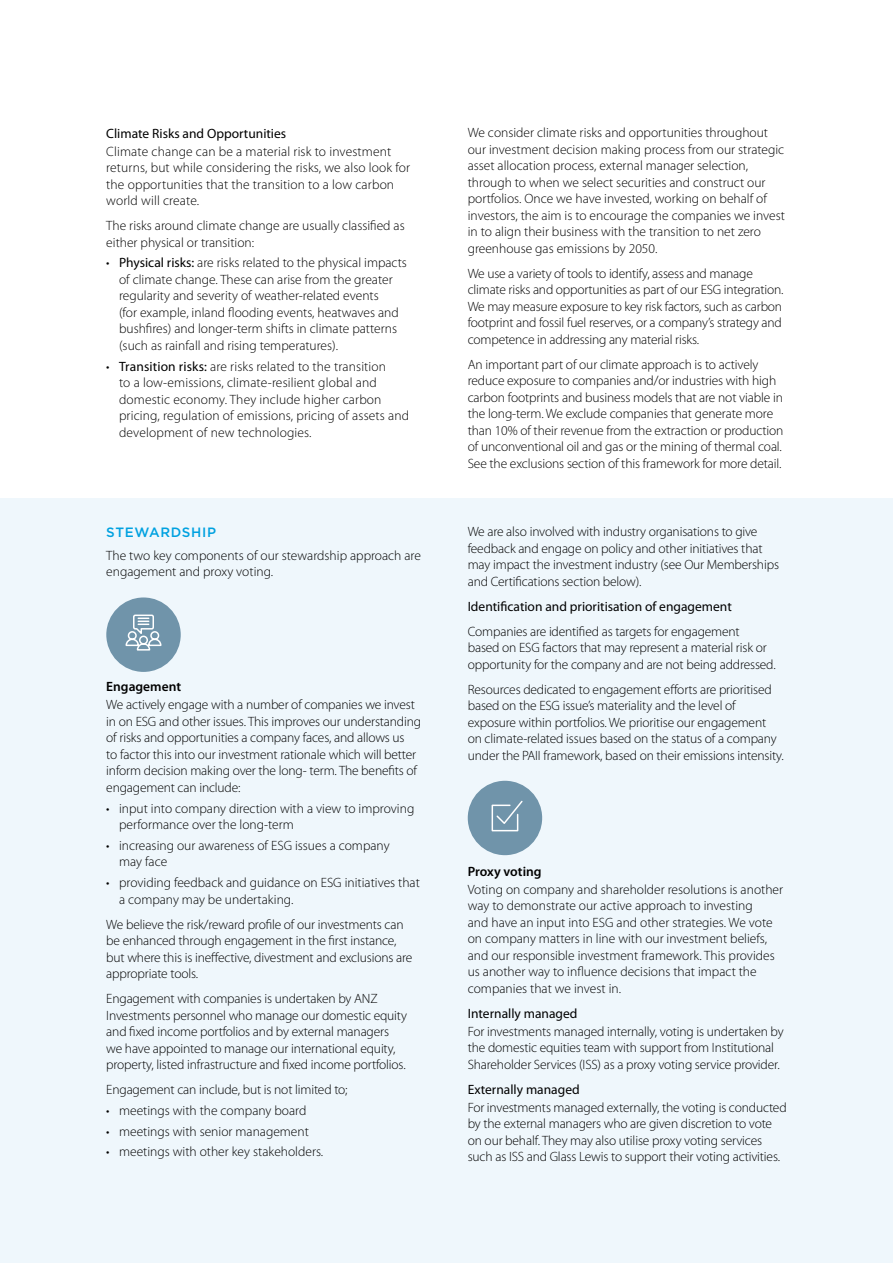
<style>
.page{position:relative;width:893px;height:1263px;background:#fff}
.page>*{position:absolute;margin:0;border:0;box-sizing:border-box;transform-origin:0 0}
.t1{font:300 13.5px/16.5px "Myriad Pro";letter-spacing:-.01em;color:#000}
.t2{font:300 13.5px/16.5px "Myriad Pro";letter-spacing:.01em;color:#000}
.t3{font:13.5px "Myriad Pro";color:#000}
.t4{font:600 13.5px "Myriad Pro";color:#000}
.t5{font:500 13.5px "Gotham";letter-spacing:.05em;color:#00a1e0}
.s1{font-weight:400}
</style>
<div class="page">
<div style="left:0;top:499px;width:893px;height:764px;background:#eff7fc"></div>
<div style="left:468px;top:781px;width:74px;height:74px;background:#7094aa;border-radius:50%"></div>
<svg style="left:491px;top:800px;width:32px;height:32px"></svg>
<div style="left:106px;top:597px;width:75px;height:75px;background:#7094aa;border-radius:50%"></div>
<svg style="left:125px;top:614px;width:37px;height:37px"></svg>
<p class="t3" style="left:106px;top:125px;width:181px">Climate Risks and Opportunities</p>
<p class="t2" style="left:106px;top:143px;width:305px">Climate change can be a material risk to investment returns, but while considering the risks, we also look for the opportunities that the transition to a low carbon world will create.</p>
<p class="t1" style="left:106px;top:217px;width:300px">The risks around climate change are usually classified as either physical or transition:</p>
<p class="t1" style="left:119px;top:254px;width:289px;text-indent:-13px">• <span class="s1">Physical risks:</span> are risks related to the physical impacts of climate change. These can arise from the greater regularity and severity of weather-related events<br>(for example, inland flooding events, heatwaves and bushfires) and longer-term shifts in climate patterns (such as rainfall and rising temperatures).</p>
<p class="t2" style="left:119px;top:358px;width:292px;text-indent:-13px">• <span class="s1">Transition risks:</span> are risks related to the transition<br>to a low-emissions, climate-resilient global and domestic economy. They include higher carbon pricing, regulation of emissions, pricing of assets and development of new technologies.</p>
<p class="t5" style="left:106px;top:523px;width:111px">STEWARDSHIP</p>
<p class="t1" style="left:106px;top:547px;width:316px">The two key components of our stewardship approach are engagement and proxy voting.</p>
<p class="t4" style="left:106px;top:678px;width:76px">Engagement</p>
<p class="t1" style="left:106px;top:696px;width:316px">We actively engage with a number of companies we invest in on ESG and other issues. This improves our understanding of risks and opportunities a company faces, and allows us<br>to factor this into our investment rationale which will better inform decision making over the long- term. The benefits of engagement can include:</p>
<p class="t1" style="left:119px;top:800px;width:297px;text-indent:-13px">• input into company direction with a view to improving performance over the long-term</p>
<p class="t1" style="left:119px;top:837px;width:272px;text-indent:-13px">• increasing our awareness of ESG issues a company may face</p>
<p class="t1" style="left:119px;top:874px;width:302px;text-indent:-13px">• providing feedback and guidance on ESG initiatives that a company may be undertaking.</p>
<p class="t1" style="left:106px;top:916px;width:307px">We believe the risk/reward profile of our investments can be enhanced through engagement in the first instance, but where this is ineffective, divestment and exclusions are appropriate tools.</p>
<p class="t1" style="left:106px;top:990px;width:302px">Engagement with companies is undertaken by ANZ Investments personnel who manage our domestic equity and fixed income portfolios and by external managers we have appointed to manage our international equity, property, listed infrastructure and fixed income portfolios.</p>
<p class="t1" style="left:106px;top:1081px;width:243px">Engagement can include, but is not limited to;</p>
<p class="t1" style="left:106px;top:1102px;width:202px">• meetings with the company board</p>
<p class="t1" style="left:106px;top:1122px;width:204px">• meetings with senior management</p>
<p class="t1" style="left:106px;top:1143px;width:218px">• meetings with other key stakeholders.</p>
<p class="t1" style="left:468px;top:125px;width:319px">We consider climate risks and opportunities throughout our investment decision making process from our strategic asset allocation process, external manager selection, through to when we select securities and construct our portfolios. Once we have invested, working on behalf of investors, the aim is to encourage the companies we invest in to align their business with the transition to net zero greenhouse gas emissions by 2050.</p>
<p class="t1" style="left:468px;top:265px;width:317px">We use a variety of tools to identify, assess and manage climate risks and opportunities as part of our ESG integration.<br>We may measure exposure to key risk factors, such as carbon footprint and fossil fuel reserves, or a company’s strategy and competence in addressing any material risks.</p>
<p class="t1" style="left:468px;top:356px;width:317px">An important part of our climate approach is to actively reduce exposure to companies and/or industries with high carbon footprints and business models that are not viable in the long-term. We exclude companies that generate more than 10% of their revenue from the extraction or production of unconventional oil and gas or the mining of thermal coal.<br>See the exclusions section of this framework for more detail.</p>
<p class="t1" style="left:468px;top:523px;width:313px">We are also involved with industry organisations to give feedback and engage on policy and other initiatives that may impact the investment industry (see Our Memberships and Certifications section below).</p>
<p class="t3" style="left:468px;top:598px;width:266px">Identification and prioritisation of engagement</p>
<p class="t1" style="left:468px;top:623px;width:309px">Companies are identified as targets for engagement<br>based on ESG factors that may represent a material risk or opportunity for the company and are not being addressed.</p>
<p class="t1" style="left:468px;top:681px;width:318px">Resources dedicated to engagement efforts are prioritised based on the ESG issue’s materiality and the level of exposure within portfolios. We prioritise our engagement<br>on climate‑related issues based on the status of a company under the PAII framework, based on their emissions intensity.</p>
<p class="t4" style="left:468px;top:862px;width:75px">Proxy voting</p>
<p class="t1" style="left:468px;top:881px;width:317px">Voting on company and shareholder resolutions is another way to demonstrate our active approach to investing<br>and have an input into ESG and other strategies. We vote on company matters in line with our investment beliefs, and our responsible investment framework. This provides us another way to influence decisions that impact the companies that we invest in.</p>
<p class="t3" style="left:468px;top:1005px;width:111px">Internally managed</p>
<p class="t1" style="left:468px;top:1023px;width:317px">For investments managed internally, voting is undertaken by the domestic equities team with support from Institutional<br>Shareholder Services (ISS) as a proxy voting service provider.</p>
<p class="t3" style="left:468px;top:1081px;width:113px">Externally managed</p>
<p class="t1" style="left:468px;top:1099px;width:320px">For investments managed externally, the voting is conducted by the external managers who are given discretion to vote on our behalf. They may also utilise proxy voting services such as ISS and Glass Lewis to support their voting activities.</p>
</div>
